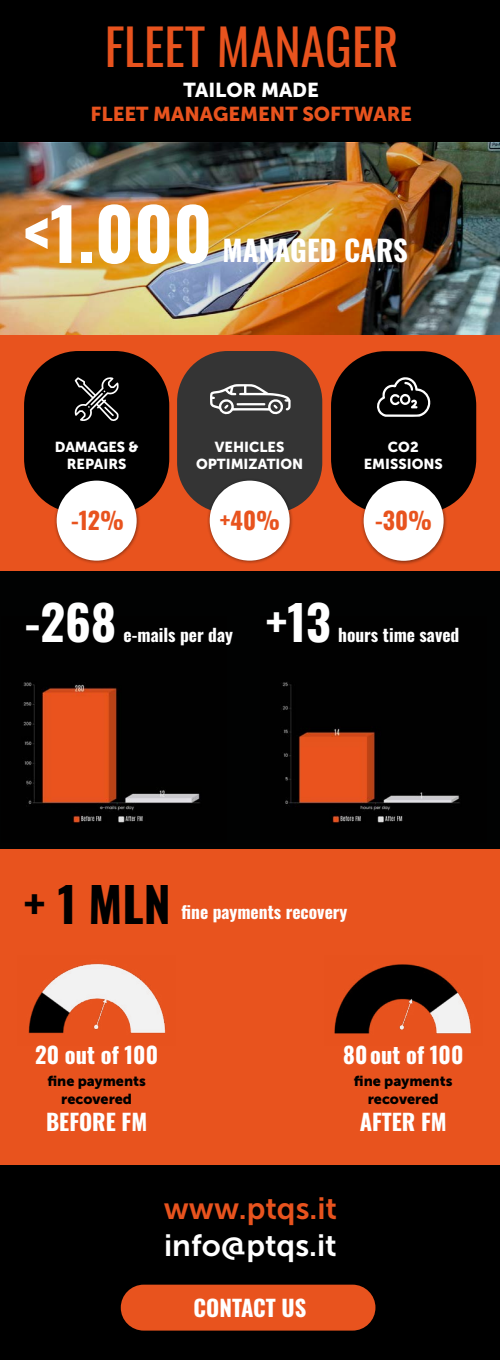
<style>
.page{position:relative;width:500px;height:1360px;background:#fff}
.page>*{position:absolute;margin:0;border:0;box-sizing:border-box;transform-origin:0 0}
.t1{font:700 71.25px "Oswald";color:#fff}
.t2{font:50px "Oswald";color:#e8531e}
.t3{font:700 48.12px "Oswald";color:#fff}
.t4{font:700 48.12px "Oswald";color:#000}
.t5{font:30.62px "Museo Sans 700";color:#fff}
.t6{font:30.62px "Museo Sans 700";color:#e8531e}
.t7{font:700 28.75px "Oswald";color:#fff}
.t8{font:700 23.75px "Oswald";color:#e8531e}
.t9{font:700 22.5px "Oswald";color:#fff}
.t10{font:20px "Museo Sans 900";color:#e8531e}
.t11{font:20px "Museo Sans 900";color:#fff}
.t12{font:700 17.5px "Oswald";color:#fff}
.t13{font:14.38px/17.2px "Museo Sans 900";color:#fff;text-align:center}
.t14{font:14.38px/17.5px "Museo Sans 900";color:#000;text-align:center}
</style>
<div class="page">
<div style="left:0;top:0;width:500px;height:142px;background:#000"></div>
<div style="left:0;top:1164px;width:500px;height:195px;background:#000"></div>
<div style="left:0;top:570px;width:500px;height:279px;background:#010202"></div>
<div style="left:0;top:849px;width:500px;height:315px;background:#e8531e"></div>
<div style="left:0;top:328px;width:500px;height:242px;background:#e8531e"></div>
<img style="left:23px;top:682px;width:177px;height:141px">
<img style="left:282px;top:682px;width:178px;height:141px">
<div style="left:177px;top:351px;width:145px;height:162px;background:#343434;border-radius:51px"></div>
<div style="left:24px;top:351px;width:145px;height:162px;background:#000;border-radius:54px"></div>
<div style="left:331px;top:351px;width:145px;height:162px;background:#000;border-radius:54px"></div>
<img style="left:0;top:143px;width:500px;height:191px">
<div style="left:207px;top:478px;width:87px;height:87px;background:#000;opacity:.45"></div>
<div style="left:210px;top:480px;width:80px;height:80px;background:#fff;border-radius:50%"></div>
<div style="left:54px;top:478px;width:87px;height:87px;background:#000;opacity:.45"></div>
<div style="left:57px;top:480px;width:80px;height:80px;background:#fff;border-radius:50%"></div>
<div style="left:361px;top:478px;width:87px;height:87px;background:#000;opacity:.45"></div>
<div style="left:364px;top:481px;width:80px;height:80px;background:#fff;border-radius:50%"></div>
<div style="left:121px;top:1284px;width:254px;height:46px;background:#e8531e;border-radius:23px"></div>
<svg style="left:377px;top:377px;width:54px;height:40px"></svg>
<svg style="left:75px;top:377px;width:44px;height:44px"></svg>
<img style="left:28px;top:963px;width:138px;height:71px">
<img style="left:334px;top:964px;width:137px;height:70px">
<svg style="left:210px;top:384px;width:81px;height:31px"></svg>
<h2 class="t2" style="left:105px;top:2px;width:295px">FLEET MANAGER</h2>
<h3 class="t11" style="left:184px;top:78px;width:137px">TAILOR MADE</h3>
<h3 class="t10" style="left:90px;top:102px;width:323px">FLEET MANAGEMENT SOFTWARE</h3>
<h1 class="t1" style="left:22px;top:197px;width:192px">&lt;1.000</h1>
<h3 class="t7" style="left:223px;top:235px;width:187px">MANAGED CARS</h3>
<p class="t13" style="left:55px;top:438px;width:85px">DAMAGES &amp;<br>REPAIRS</p>
<p class="t13" style="left:364px;top:438px;width:81px">CO2<br>EMISSIONS</p>
<p class="t13" style="left:196px;top:438px;width:109px">VEHICLES<br>OPTIMIZATION</p>
<h3 class="t8" style="left:71px;top:508px;width:54px">-12%</h3>
<h3 class="t8" style="left:220px;top:508px;width:62px">+40%</h3>
<h3 class="t8" style="left:375px;top:508px;width:58px">-30%</h3>
<h3 class="t3" style="left:25px;top:597px;width:93px">-268</h3>
<p class="t12" style="left:124px;top:625px;width:111px">e-mails per day</p>
<h3 class="t3" style="left:266px;top:597px;width:66px">+13</h3>
<p class="t12" style="left:338px;top:625px;width:123px">hours time saved</p>
<h3 class="t4" style="left:24px;top:879px;width:148px">+ 1 MLN</h3>
<p class="t12" style="left:182px;top:903px;width:167px">fine payments recovery</p>
<h3 class="t9" style="left:35px;top:1043px;width:124px">20 out of 100</h3>
<p class="t14" style="left:47px;top:1072px;width:100px">fine payments recovered</p>
<h3 class="t9" style="left:46px;top:1109px;width:103px">BEFORE FM</h3>
<h3 class="t9" style="left:343px;top:1043px;width:122px">80out of 100</h3>
<p class="t14" style="left:354px;top:1072px;width:100px">fine payments recovered</p>
<h3 class="t9" style="left:360px;top:1109px;width:89px">AFTER FM</h3>
<h3 class="t6" style="left:164px;top:1191px;width:175px">www.ptqs.it</h3>
<h3 class="t5" style="left:164px;top:1227px;width:174px">info@ptqs.it</h3>
<h3 class="t9" style="left:194px;top:1295px;width:114px">CONTACT US</h3>
</div>
